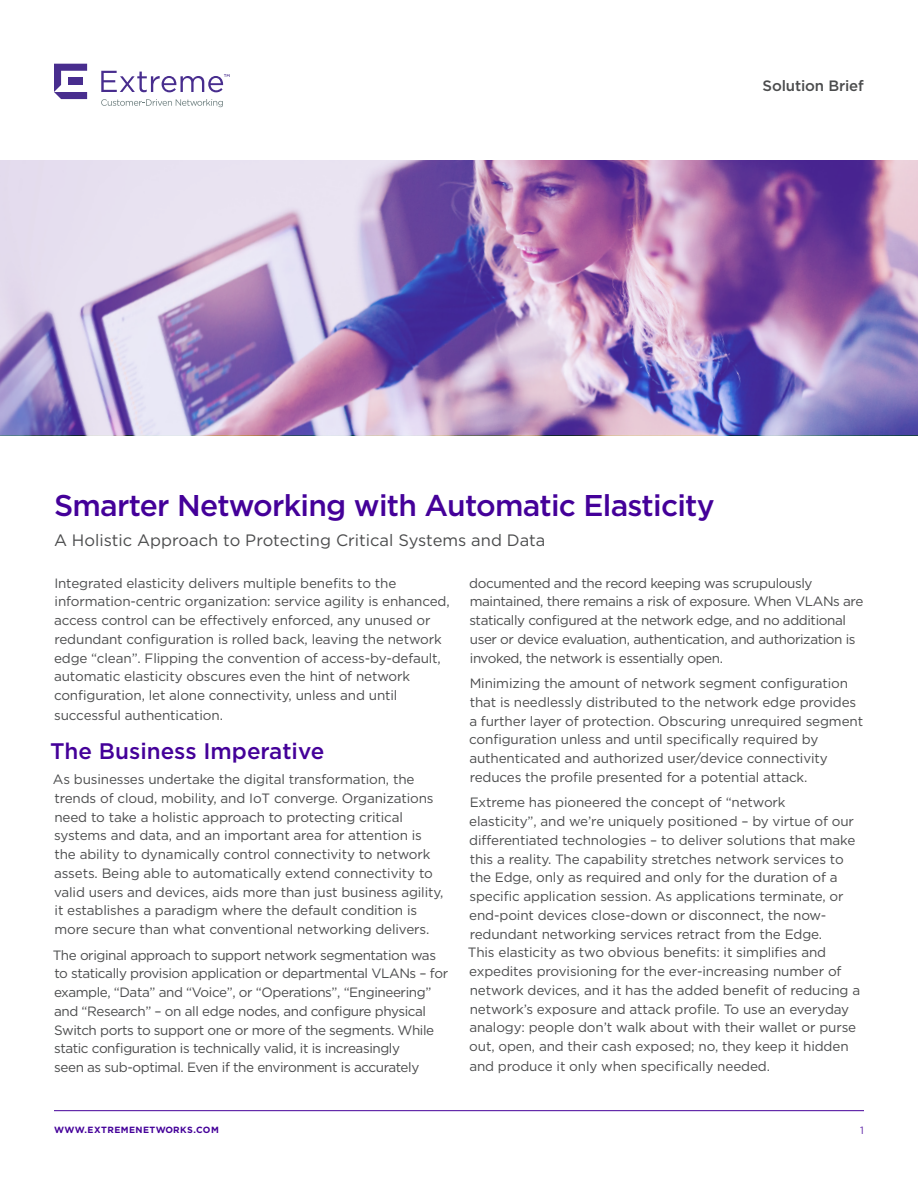
<style>
.page{position:relative;width:918px;height:1188px;background:#fff}
.page>*{position:absolute;margin:0;border:0;box-sizing:border-box;transform-origin:0 0}
.t1{font:500 30px "Gotham";letter-spacing:-.025em;color:#409}
.t2{font:500 22.5px "Gotham";color:#409}
.Introduction_Body{font:16.5px "Gotham";color:#4b4c4d}
.Document_Header{font:500 15px "Gotham";letter-spacing:-.01em;color:#4b4c4d}
.Body{font:13.5px/18.8px "Gotham";letter-spacing:-.01em;color:#4b4c4d}
.Body-2{font:13.5px/18.8px "Gotham";letter-spacing:-.03em;color:#4b4c4d}
.t3{font:10.5px "Gotham";color:#6026a8}
.t4{font:700 9px "Gotham";letter-spacing:.05em;color:#409}
</style>
<div class="page">
<hr style="left:54px;top:1110px;width:810px;height:1px;background:#409">
<img style="left:0;top:160px;width:918px;height:275px">
<svg style="left:101px;top:99px;width:122px;height:8px"></svg>
<svg style="left:54px;top:64px;width:33px;height:35px"></svg>
<svg style="left:101px;top:71px;width:129px;height:21px"></svg>
<p class="Document_Header" style="left:763px;top:76px;width:103px">Solution Brief</p>
<h1 class="t1" style="left:54px;top:485px;width:662px">Smarter Networking with Automatic Elasticity</h1>
<p class="Introduction_Body" style="left:54px;top:530px;width:493px">A Holistic Approach to Protecting Critical Systems and Data</p>
<p class="Body" style="left:54px;top:573px;width:397px">Integrated elasticity delivers multiple benefits to the information-centric organization: service agility is enhanced, access control can be effectively enforced, any unused or redundant configuration is rolled back, leaving the network edge “clean”. Flipping the convention of access-by-default, automatic elasticity obscures even the hint of network configuration, let alone connectivity, unless and until successful authentication.</p>
<h2 class="t2" style="left:50px;top:736px;width:276px">The Business Imperative</h2>
<p class="Body" style="left:53px;top:770px;width:392px">As businesses undertake the digital transformation, the trends of cloud, mobility, and IoT converge. Organizations need to take a holistic approach to protecting critical systems and data, and an important area for attention is the ability to dynamically control connectivity to network assets. Being able to automatically extend connectivity to valid users and devices, aids more than just business agility, it establishes a paradigm where the default condition is more secure than what conventional networking delivers.</p>
<p class="Body-2" style="left:53px;top:945px;width:397px">The original approach to support network segmentation was to statically provision application or departmental VLANs – for example, “Data” and “Voice”, or “Operations”, “Engineering” and “Research” – on all edge nodes, and configure physical Switch ports to support one or more of the segments. While static configuration is technically valid, it is increasingly<br>seen as sub-optimal. Even if the environment is accurately</p>
<p class="Body-2" style="left:469px;top:573px;width:396px">documented and the record keeping was scrupulously maintained, there remains a risk of exposure. When VLANs are statically configured at the network edge, and no additional user or device evaluation, authentication, and authorization is invoked, the network is essentially open.</p>
<p class="Body" style="left:469px;top:674px;width:395px">Minimizing the amount of network segment configuration that is needlessly distributed to the network edge provides a further layer of protection. Obscuring unrequired segment configuration unless and until specifically required by authenticated and authorized user/device connectivity reduces the profile presented for a potential attack.</p>
<p class="Body" style="left:468px;top:793px;width:394px">Extreme has pioneered the concept of “network<br>elasticity”, and we’re uniquely positioned – by virtue of our differentiated technologies – to deliver solutions that make this a reality. The capability stretches network services to the Edge, only as required and only for the duration of a specific application session. As applications terminate, or end-point devices close-down or disconnect, the now&shy;redundant networking services retract from the Edge.<br>This elasticity as two obvious benefits: it simplifies and expedites provisioning for the ever-increasing number of network devices, and it has the added benefit of reducing a network’s exposure and attack profile. To use an everyday analogy: people don’t walk about with their wallet or purse out, open, and their cash exposed; no, they keep it hidden and produce it only when specifically needed.</p>
<p class="t4" style="left:54px;top:1124px;width:166px">WWW.EXTREMENETWORKS.COM</p>
<p class="t3" style="left:860px;top:1124px;width:5px">1</p>
</div>
